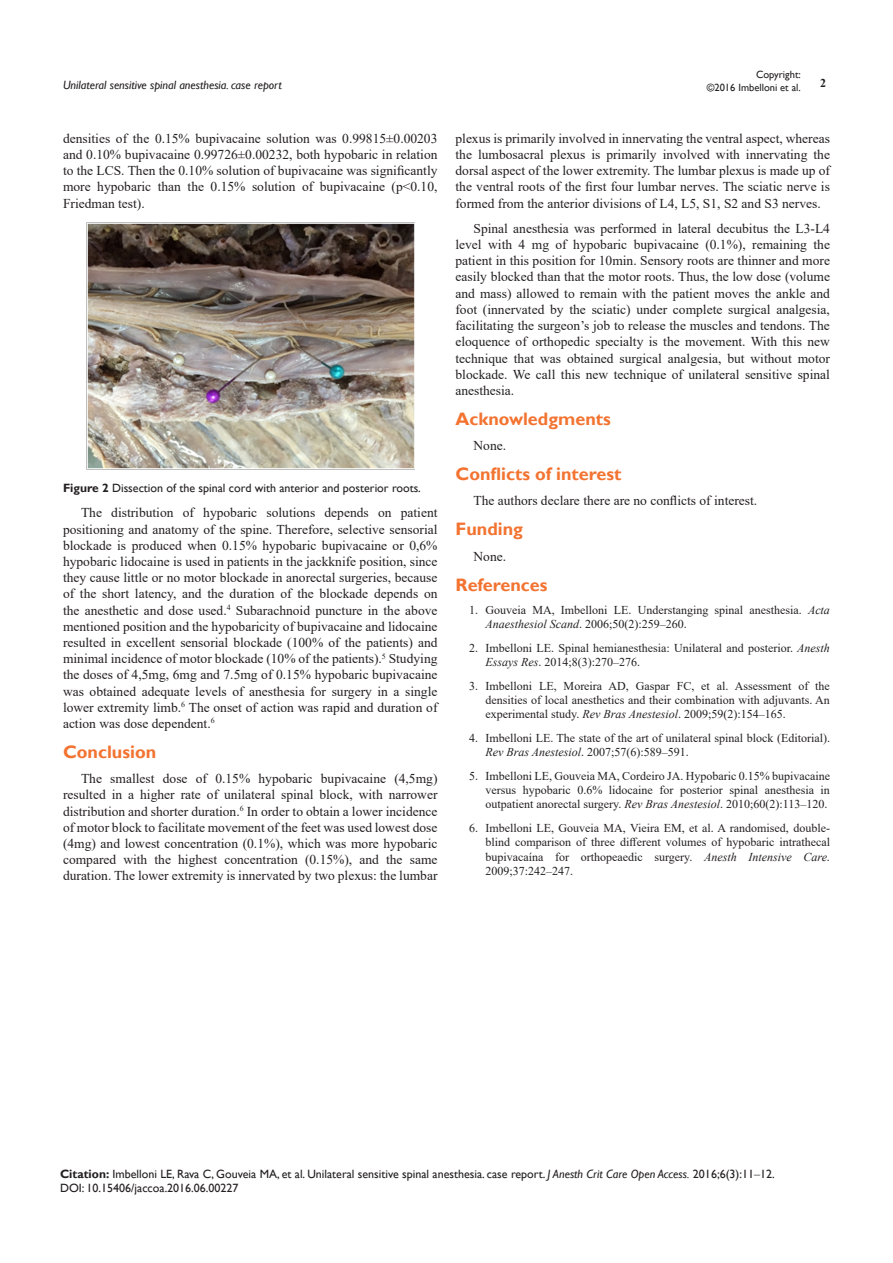
<style>
.page{position:relative;width:893px;height:1263px;background:#fff}
.page>*{position:absolute;margin:0;border:0;box-sizing:border-box;transform-origin:0 0}
.List_Paragraph{font:700 18px "Gill Sans";color:#f37331}
.t1{font:13.5px/16.2px "Times New Roman";color:#231f20;text-align:justify}
.t2{font:12px/14.4px "Times New Roman";color:#231f20}
.Citation{font:12px "Gill Sans";color:#231f20}
.t3{font:italic 12px "Gill Sans";color:#231f20}
.t4{font:700 12px "Times New Roman";color:#231f20}
.t5{font:10.5px/12.6px "Gill Sans";color:#231f20;text-align:right}
.s1{font-weight:700}
.s2{font-style:italic}
.s3{font-family:"Times New Roman"}
</style>
<div class="page">
<img style="left:86px;top:223px;width:329px;height:246px">
<p class="t5" style="left:707px;top:69px;width:96px">Copyright:<br>©2016 Imbelloni et al.</p>
<p class="t3" style="left:63px;top:78px;width:220px">Unilateral sensitive spinal anesthesia. case report</p>
<p class="t4" style="left:820px;top:75px;width:7px">2</p>
<p class="t1" style="left:63px;top:130px;width:376px">densities of the 0.15% bupivacaine solution was 0.99815±0.00203 and 0.10% bupivacaine 0.99726±0.00232, both hypobaric in relation to the LCS. Then the 0.10% solution of bupivacaine was significantly more hypobaric than the 0.15% solution of bupivacaine (p&lt;0.10, Friedman test).</p>
<p class="Citation" style="left:63px;top:481px;width:359px"><span class="s1">Figure 2</span> Dissection of the spinal cord with anterior and posterior roots.</p>
<p class="t1" style="left:63px;top:504px;width:376px;text-indent:18px">The distribution of hypobaric solutions depends on patient positioning and anatomy of the spine. Therefore, selective sensorial blockade is produced when 0.15% hypobaric bupivacaine or 0,6% hypobaric lidocaine is used in patients in the jackknife position, since they cause little or no motor blockade in anorectal surgeries, because of the short latency, and the duration of the blockade depends on the anesthetic and dose used.<sup>4</sup> Subarachnoid puncture in the above mentioned position and the hypobaricity of bupivacaine and lidocaine resulted in excellent sensorial blockade (100% of the patients) and minimal incidence of motor blockade (10% of the patients).<sup>5</sup> Studying the doses of 4,5mg, 6mg and 7.5mg of 0.15% hypobaric bupivacaine was obtained adequate levels of anesthesia for surgery in a single lower extremity limb.<sup>6</sup> The onset of action was rapid and duration of action was dose dependent.<sup>6</sup></p>
<p class="List_Paragraph" style="left:63px;top:741px;width:95px">Conclusion</p>
<p class="t1" style="left:63px;top:770px;width:376px;text-indent:18px">The smallest dose of 0.15% hypobaric bupivacaine (4,5mg) resulted in a higher rate of unilateral spinal block, with narrower distribution and shorter duration.<sup>6</sup> In order to obtain a lower incidence of motor block to facilitate movement of the feet was used lowest dose (4mg) and lowest concentration (0.1%), which was more hypobaric compared with the highest concentration (0.15%), and the same duration. The lower extremity is innervated by two plexus: the lumbar</p>
<p class="t1" style="left:455px;top:130px;width:376px">plexus is primarily involved in innervating the ventral aspect, whereas the lumbosacral plexus is primarily involved with innervating the dorsal aspect of the lower extremity. The lumbar plexus is made up of the ventral roots of the first four lumbar nerves. The sciatic nerve is formed from the anterior divisions of L4, L5, S1, S2 and S3 nerves.</p>
<p class="t1" style="left:455px;top:220px;width:376px;text-indent:18px">Spinal anesthesia was performed in lateral decubitus the L3-L4 level with 4 mg of hypobaric bupivacaine (0.1%), remaining the patient in this position for 10min. Sensory roots are thinner and more easily blocked than that the motor roots. Thus, the low dose (volume and mass) allowed to remain with the patient moves the ankle and foot (innervated by the sciatic) under complete surgical analgesia, facilitating the surgeon’s job to release the muscles and tendons. The eloquence of orthopedic specialty is the movement. With this new technique that was obtained surgical analgesia, but without motor blockade. We call this new technique of unilateral sensitive spinal anesthesia.</p>
<p class="List_Paragraph" style="left:455px;top:408px;width:157px">Acknowledgments</p>
<p class="t1" style="left:473px;top:437px;width:34px">None.</p>
<p class="List_Paragraph" style="left:455px;top:463px;width:168px">Conflicts of interest</p>
<p class="t1" style="left:473px;top:492px;width:285px">The authors declare there are no conflicts of interest.</p>
<p class="List_Paragraph" style="left:455px;top:518px;width:69px">Funding</p>
<p class="t1" style="left:473px;top:547px;width:34px">None.</p>
<p class="List_Paragraph" style="left:455px;top:574px;width:94px">References</p>
<p class="t2" style="left:485px;top:602px;width:346px;text-indent:-16px">1. Gouveia MA, Imbelloni LE. Understanging spinal anesthesia. <span class="s2">Acta<br>Anaesthesiol Scand</span>. 2006;50(2):259–260.</p>
<p class="t2" style="left:485px;top:640px;width:346px;text-indent:-16px">2. Imbelloni LE. Spinal hemianesthesia: Unilateral and posterior. <span class="s2">Anesth<br>Essays Res</span>. 2014;8(3):270–276.</p>
<p class="t2" style="left:485px;top:678px;width:346px;text-align:justify;text-indent:-16px">3. Imbelloni LE, Moreira AD, Gaspar FC, et al. Assessment of the densities of local anesthetics and their combination with adjuvants. An experimental study. <span class="s2">Rev Bras Anestesiol</span>. 2009;59(2):154–165.</p>
<p class="t2" style="left:485px;top:730px;width:346px;text-indent:-16px">4. Imbelloni LE. The state of the art of unilateral spinal block (Editorial).<br><span class="s2">Rev Bras Anestesiol</span>. 2007;57(6):589–591.</p>
<p class="t2" style="left:485px;top:768px;width:346px;text-align:justify;text-indent:-16px">5. Imbelloni LE, Gouveia MA, Cordeiro JA. Hypobaric 0.15% bupivacaine versus hypobaric 0.6% lidocaine for posterior spinal anesthesia in outpatient anorectal surgery. <span class="s2">Rev Bras Anestesiol</span>. 2010;60(2):113–120.</p>
<p class="t2" style="left:485px;top:820px;width:346px;text-align:justify;text-indent:-16px">6. Imbelloni LE, Gouveia MA, Vieira EM, et al. A randomised, double&shy;blind comparison of three different volumes of hypobaric intrathecal bupivacaína for orthopeaedic surgery. <span class="s2">Anesth Intensive Care</span>.<br>2009;37:242–247.</p>
<p class="Citation" style="left:60px;top:1167px;width:716px"><span class="s1">Citation:</span> Imbelloni LE, Rava C, Gouveia MA, et al. Unilateral sensitive spinal anesthesia. case report. <span class="s2">J Anesth Crit Care Open Access.</span> 2016;6(3):11<span class="s3">‒</span>12.</p>
<p class="Citation" style="left:60px;top:1181px;width:180px">DOI: 10.15406/jaccoa.2016.06.00227</p>
</div>
